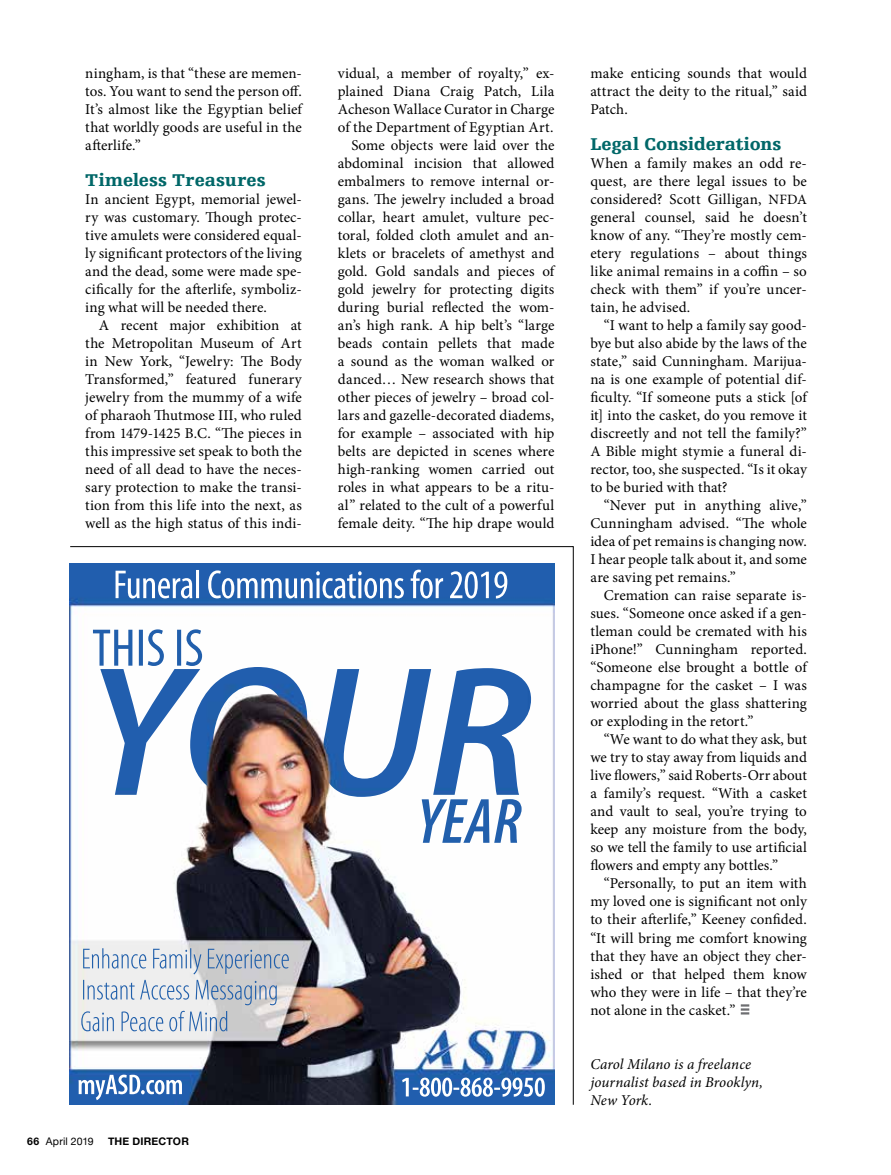
<style>
.page{position:relative;width:891px;height:1175px;background:#fff}
.page>*{position:absolute;margin:0;border:0;box-sizing:border-box;transform-origin:0 0}
.t1{font:900 18px "Egyptienne FLT Std";letter-spacing:.005em;color:#006768}
.t2{font:15px/18px "Minion Pro";letter-spacing:.005em;color:#000;text-align:justify}
.t3{font:italic 15px/18px "Minion Pro";letter-spacing:.005em;color:#000}
.t4{font:10.5px "Helvetica Neue";letter-spacing:.015em;color:#000}
.t5{font:700 10.5px "Helvetica Neue";letter-spacing:.02em;color:#000}
.s1{font-family:"Helvetica Neue LT Std";font-weight:700}
.s2{font-size:14.25px}
</style>
<div class="page">
<svg style="left:741px;top:1004px;width:8px;height:10px"></svg>
<svg style="left:70px;top:546px;width:504px;height:559px"></svg>
<p class="t2" style="left:85px;top:64px;width:218px">ningham, is that “these are memen&shy;tos. You want to send the person off.<br>It’s almost like the Egyptian belief that worldly goods are useful in the afterlife.”</p>
<p class="t1" style="left:85px;top:170px;width:182px">Timeless Treasures</p>
<p class="t2" style="left:85px;top:190px;width:218px">In ancient Egypt, memorial jewel&shy;ry was customary. Though protec&shy;tive amulets were considered equal&shy;ly significant protectors of the living and the dead, some were made spe&shy;cifically for the afterlife, symboliz&shy;ing what will be needed there.</p>
<p class="t2" style="left:85px;top:316px;width:218px;text-indent:14px">A recent major exhibition at the Metropolitan Museum of Art in New York, “Jewelry: The Body Transformed,” featured funerary jewelry from the mummy of a wife of pharaoh Thutmose III, who ruled from 1479-1425 B.C. “The pieces in this impressive set speak to both the need of all dead to have the neces&shy;sary protection to make the transi&shy;tion from this life into the next, as well as the high status of this indi-</p>
<p class="t4" style="left:27px;top:1133px;width:68px"><span class="s1">66</span> April 2019</p>
<p class="t5" style="left:108px;top:1133px;width:82px">THE DIRECTOR</p>
<p class="t2" style="left:338px;top:64px;width:218px;text-align:right">vidual, a member of royalty,” ex&shy;plained Diana Craig Patch, Lila Acheson Wallace Curator in Charge of the Department of Egyptian Art.<br>Some objects were laid over the abdominal incision that allowed embalmers to remove internal or&shy;gans. The jewelry included a broad collar, heart amulet, vulture pec&shy;toral, folded cloth amulet and an&shy;klets or bracelets of amethyst and gold. Gold sandals and pieces of gold jewelry for protecting digits during burial reflected the wom&shy;an’s high rank. A hip belt’s “large beads contain pellets that made a sound as the woman walked or danced… New research shows that other pieces of jewelry – broad col&shy;lars and gazelle-decorated diadems, for example – associated with hip belts are depicted in scenes where high-ranking women carried out roles in what appears to be a ritu&shy;al” related to the cult of a powerful female deity. “The hip drape would</p>
<p class="t2" style="left:590px;top:64px;width:218px">make enticing sounds that would attract the deity to the ritual,” said Patch.</p>
<p class="t1" style="left:590px;top:134px;width:193px">Legal Considerations</p>
<p class="t2" style="left:590px;top:154px;width:218px">When a family makes an odd re&shy;quest, are there legal issues to be considered? Scott Gilligan, <span class="s2">NFDA </span>general counsel, said he doesn’t know of any. “They’re mostly cem&shy;etery regulations – about things like animal remains in a coffin – so check with them” if you’re uncer&shy;tain, he advised.</p>
<p class="t2" style="left:590px;top:316px;width:218px;text-indent:14px">“I want to help a family say good&shy;bye but also abide by the laws of the state,” said Cunningham. Marijua&shy;na is one example of potential dif&shy;ficulty. “If someone puts a stick [of it] into the casket, do you remove it discreetly and not tell the family?” A Bible might stymie a funeral di&shy;rector, too, she suspected. “Is it okay to be buried with that?</p>
<p class="t2" style="left:590px;top:496px;width:218px;text-indent:14px">“Never put in anything alive,” Cunningham advised. “The whole idea of pet remains is changing now.<br>I hear people talk about it, and some are saving pet remains.”</p>
<p class="t2" style="left:590px;top:586px;width:218px;text-indent:14px">Cremation can raise separate is&shy;sues. “Someone once asked if a gen&shy;tleman could be cremated with his iPhone!” Cunningham reported. “Someone else brought a bottle of champagne for the casket – I was worried about the glass shattering or exploding in the retort.”</p>
<p class="t2" style="left:590px;top:730px;width:218px;text-indent:14px">“We want to do what they ask, but we try to stay away from liquids and live flowers,” said Roberts-Orr about a family’s request. “With a casket and vault to seal, you’re trying to keep any moisture from the body, so we tell the family to use artificial flowers and empty any bottles.”</p>
<p class="t2" style="left:590px;top:874px;width:218px;text-indent:14px">“Personally, to put an item with my loved one is significant not only to their afterlife,” Keeney confided. “It will bring me comfort knowing that they have an object they cher&shy;ished or that helped them know who they were in life – that they’re not alone in the casket.”</p>
<p class="t3" style="left:590px;top:1054px;width:174px">Carol Milano is a freelance journalist based in Brooklyn,<br>New York.</p>
</div>
